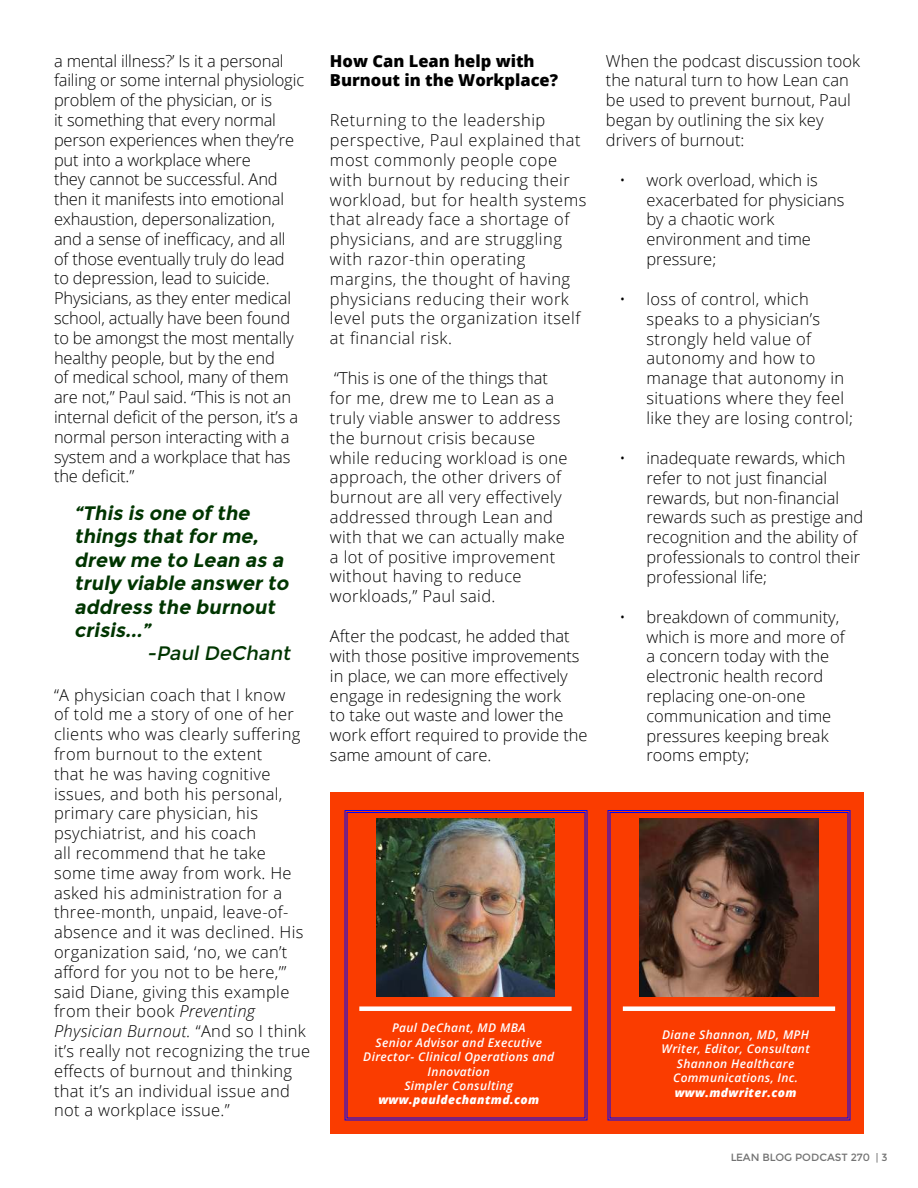
<style>
.page{position:relative;width:918px;height:1188px;background:#fff}
.page>*{position:absolute;margin:0;border:0;box-sizing:border-box;transform-origin:0 0}
.t1{font:italic 700 19.5px/23.4px "Montserrat";color:#003500}
.t2{font:italic 19.5px "Montserrat";color:#003500}
.t3{font:300 16.5px/19.8px "Open Sans";color:#000}
.t4{font:300 16.5px/19.8px "Open Sans";letter-spacing:.02em;color:#000}
.t5{font:300 16.5px/19.8px "Open Sans";letter-spacing:.03em;color:#000}
.t6{font:800 16.5px/19.8px "Open Sans";color:#000}
.t7{font:italic 600 12px/14.4px "Open Sans";letter-spacing:.03em;color:#fff;text-align:center}
.t8{font:italic 800 12px "Open Sans";letter-spacing:.03em;color:#fff}
.t9{font:10.5px "Montserrat";color:#000}
.s1{font-style:italic}
</style>
<div class="page">
<div style="left:330px;top:793px;width:534px;height:341px;background:#fa3c00"></div>
<img style="left:344px;top:810px;width:244px;height:311px">
<svg style="left:607px;top:810px;width:244px;height:311px"></svg>
<p class="t3" style="left:54px;top:52px;width:252px">a mental illness?’ Is it a personal failing or some internal physiologic problem of the physician, or is<br>it something that every normal person experiences when they’re put into a workplace where<br>they cannot be successful. And then it manifests into emotional exhaustion, depersonalization, and a sense of inefficacy, and all of those eventually truly do lead<br>to depression, lead to suicide.<br>Physicians, as they enter medical school, actually have been found to be amongst the most mentally healthy people, but by the end<br>of medical school, many of them are not,” Paul said. “This is not an internal deficit of the person, it’s a normal person interacting with a system and a workplace that has the deficit.”</p>
<p class="t1" style="left:74px;top:501px;width:219px">“This is one of the things that for me, drew me to Lean as a truly viable answer to address the burnout crisis...”</p>
<p class="t2" style="left:147px;top:645px;width:148px">-Paul DeChant</p>
<p class="t4" style="left:54px;top:686px;width:258px">“A physician coach that I know<br>of told me a story of one of her clients who was clearly suffering from burnout to the extent<br>that he was having cognitive issues, and both his personal, primary care physician, his psychiatrist, and his coach<br>all recommend that he take some time away from work. He asked his administration for a three-month, unpaid, leave-of&shy;absence and it was declined. His organization said, ‘no, we can’t afford for you not to be here,’” said Diane, giving this example from their book <span class="s1">Preventing<br>Physician Burnout.</span> “And so I think it’s really not recognizing the true effects of burnout and thinking that it’s an individual issue and not a workplace issue.”</p>
<p class="t6" style="left:330px;top:52px;width:230px">How Can Lean help with<br>Burnout in the Workplace?</p>
<p class="t5" style="left:330px;top:112px;width:258px">Returning to the leadership perspective, Paul explained that most commonly people cope with burnout by reducing their workload, but for health systems that already face a shortage of physicians, and are struggling with razor-thin operating margins, the thought of having physicians reducing their work level puts the organization itself at financial risk.</p>
<p class="t4" style="left:330px;top:370px;width:239px">“This is one of the things that for me, drew me to Lean as a truly viable answer to address the burnout crisis because while reducing workload is one approach, the other drivers of burnout are all very effectively addressed through Lean and with that we can actually make a lot of positive improvement without having to reduce workloads,” Paul said.</p>
<p class="t3" style="left:330px;top:628px;width:259px">After the podcast, he added that with those positive improvements in place, we can more effectively engage in redesigning the work<br>to take out waste and lower the work effort required to provide the same amount of care.</p>
<p class="t3" style="left:606px;top:52px;width:256px">When the podcast discussion took the natural turn to how Lean can be used to prevent burnout, Paul began by outlining the six key drivers of burnout:</p>
<p class="t3" style="left:646px;top:170px;width:200px;text-indent:-27px">• work overload, which is exacerbated for physicians by a chaotic work environment and time pressure;</p>
<p class="t4" style="left:646px;top:289px;width:208px;text-indent:-27px">• loss of control, which speaks to a physician’s strongly held value of autonomy and how to manage that autonomy in situations where they feel like they are losing control;</p>
<p class="t3" style="left:646px;top:448px;width:218px;text-indent:-27px">• inadequate rewards, which refer to not just financial rewards, but non-financial rewards such as prestige and recognition and the ability of professionals to control their professional life;</p>
<p class="t3" style="left:646px;top:606px;width:200px;text-indent:-27px">• breakdown of community, which is more and more of a concern today with the electronic health record replacing one-on-one communication and time pressures keeping break rooms empty;</p>
<p class="t7" style="left:363px;top:1022px;width:192px">Paul DeChant, MD MBA<br>Senior Advisor and Executive<br>Director- Clinical Operations and<br>Innovation<br>Simpler Consulting</p>
<p class="t8" style="left:378px;top:1095px;width:162px">www.pauldechantmd.com</p>
<p class="t7" style="left:662px;top:1029px;width:150px">Diane Shannon, MD, MPH<br>Writer, Editor, Consultant<br>Shannon Healthcare<br>Communications, Inc.</p>
<p class="t8" style="left:675px;top:1087px;width:123px">www.mdwriter.com</p>
<p class="t9" style="left:730px;top:1153px;width:159px">LEAN BLOG PODCAST 270 | 3</p>
</div>
